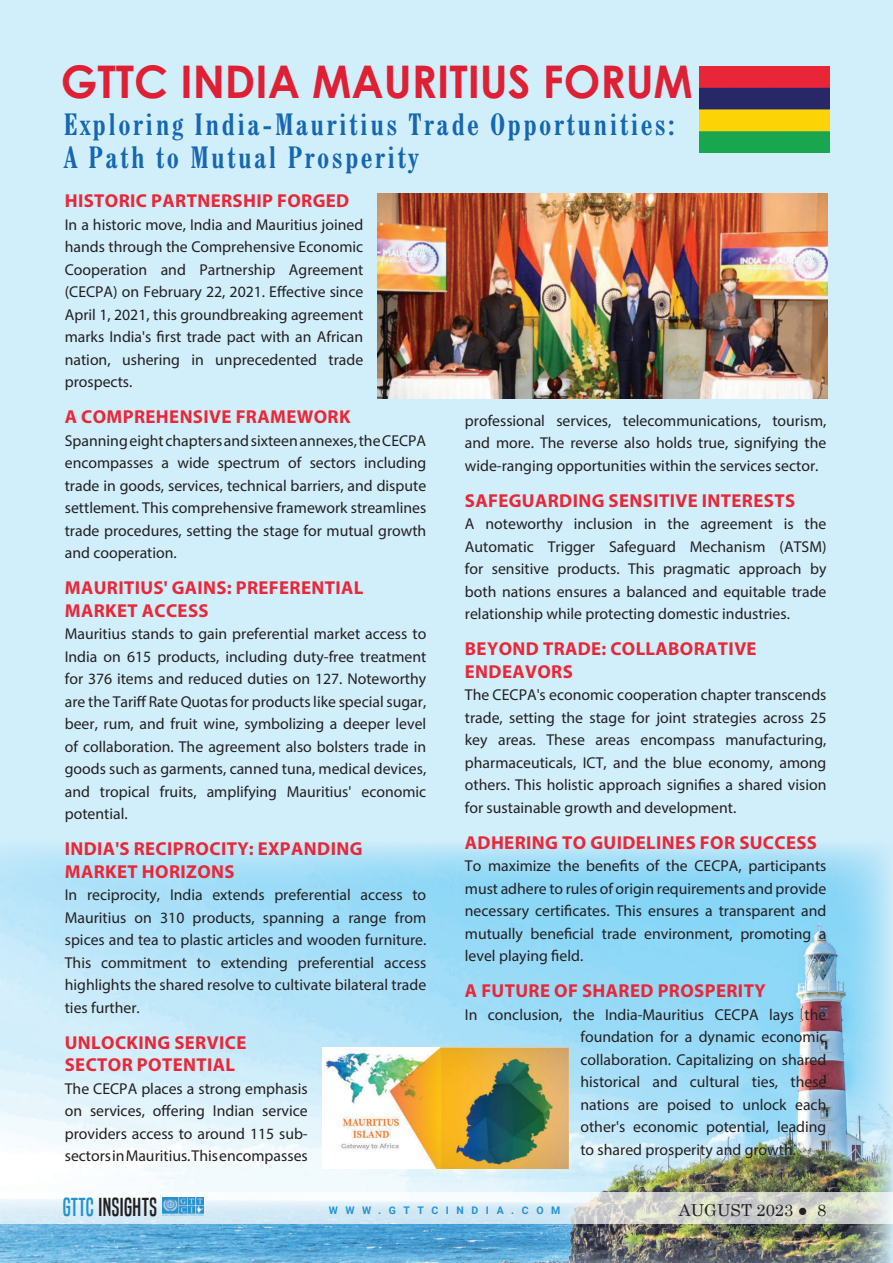
<style>
.page{position:relative;width:893px;height:1263px;background:#d1eefb}
.page>*{position:absolute;margin:0;border:0;box-sizing:border-box;transform-origin:0 0}
.t1{font:700 45px "Century Gothic";color:#df1f33}
.t2{font:700 condensed 30px/33px "Century Schoolbook BT";letter-spacing:.1em;color:#1567b2}
.t3{font:24.3px "Built Titling Rg";letter-spacing:.02em;color:#231f20}
.t4{font:700 18.75px/22.5px "Myriad Pro";letter-spacing:.02em;color:#ea2738}
.t5{font:16.5px "Century Schoolbook";color:#231f20}
.t6{font:15.75px/22.5px "Myriad Pro";color:#231f20;text-align:justify}
.t7{font:700 10.5px "Roboto";letter-spacing:.72em;color:#2592d0}
.s1{color:#2492d0}
</style>
<div class="page">
<img style="left:0;top:844px;width:893px;height:419px">
<img style="left:700px;top:66px;width:129px;height:86px">
<img style="left:377px;top:193px;width:451px;height:206px">
<img style="left:322px;top:1047px;width:246px;height:121px">
<svg style="left:0;top:1192px;width:893px;height:31px"></svg>
<img style="left:162px;top:1197px;width:41px;height:18px">
<h1 class="t1" style="left:61px;top:56px;width:634px">GTTC INDIA MAURITIUS FORUM</h1>
<h2 class="t2" style="left:64px;top:110px;width:612px">Exploring India-Mauritius Trade Opportunities:<br>A Path to Mutual Prosperity</h2>
<p class="t4" style="left:65px;top:191px;width:286px">HISTORIC PARTNERSHIP FORGED</p>
<p class="t6" style="left:65px;top:214px;width:300px">In a historic move, India and Mauritius joined hands through the Comprehensive Economic Cooperation and Partnership Agreement (CECPA) on February 22, 2021. Effective since April 1, 2021, this groundbreaking agreement marks India's first trade pact with an African nation, ushering in unprecedented trade prospects.</p>
<p class="t4" style="left:65px;top:407px;width:287px">A COMPREHENSIVE FRAMEWORK</p>
<p class="t6" style="left:65px;top:430px;width:363px">Spanning eight chapters and sixteen annexes, the CECPA encompasses a wide spectrum of sectors including trade in goods, services, technical barriers, and dispute settlement. This comprehensive framework streamlines trade procedures, setting the stage for mutual growth and cooperation.</p>
<p class="t4" style="left:65px;top:578px;width:300px">MAURITIUS' GAINS: PREFERENTIAL<br>MARKET ACCESS</p>
<p class="t6" style="left:65px;top:624px;width:363px">Mauritius stands to gain preferential market access to India on 615 products, including duty-free treatment for 376 items and reduced duties on 127. Noteworthy are the Tariff Rate Quotas for products like special sugar, beer, rum, and fruit wine, symbolizing a deeper level of collaboration. The agreement also bolsters trade in goods such as garments, canned tuna, medical devices, and tropical fruits, amplifying Mauritius' economic potential.</p>
<p class="t4" style="left:65px;top:839px;width:299px">INDIA'S RECIPROCITY: EXPANDING<br>MARKET HORIZONS</p>
<p class="t6" style="left:65px;top:885px;width:363px">In reciprocity, India extends preferential access to Mauritius on 310 products, spanning a range from spices and tea to plastic articles and wooden furniture.<br>This commitment to extending preferential access highlights the shared resolve to cultivate bilateral trade ties further.</p>
<p class="t4" style="left:65px;top:1033px;width:183px">UNLOCKING SERVICE<br>SECTOR POTENTIAL</p>
<p class="t6" style="left:65px;top:1078px;width:245px">The CECPA places a strong emphasis on services, offering Indian service providers access to around 115 sub&shy;sectors in Mauritius. This encompasses</p>
<p class="t6" style="left:465px;top:410px;width:363px">professional services, telecommunications, tourism, and more. The reverse also holds true, signifying the wide-ranging opportunities within the services sector.</p>
<p class="t4" style="left:465px;top:491px;width:332px">SAFEGUARDING SENSITIVE INTERESTS</p>
<p class="t6" style="left:465px;top:514px;width:363px">A noteworthy inclusion in the agreement is the Automatic Trigger Safeguard Mechanism (ATSM) for sensitive products. This pragmatic approach by both nations ensures a balanced and equitable trade relationship while protecting domestic industries.</p>
<p class="t4" style="left:465px;top:639px;width:293px">BEYOND TRADE: COLLABORATIVE<br>ENDEAVORS</p>
<p class="t6" style="left:465px;top:685px;width:363px">The CECPA's economic cooperation chapter transcends trade, setting the stage for joint strategies across 25 key areas. These areas encompass manufacturing, pharmaceuticals, ICT, and the blue economy, among others. This holistic approach signifies a shared vision for sustainable growth and development.</p>
<p class="t4" style="left:465px;top:833px;width:354px">ADHERING TO GUIDELINES FOR SUCCESS</p>
<p class="t6" style="left:465px;top:856px;width:363px">To maximize the benefits of the CECPA, participants must adhere to rules of origin requirements and provide necessary certificates. This ensures a transparent and mutually beneficial trade environment, promoting a level playing field.</p>
<p class="t4" style="left:465px;top:981px;width:302px">A FUTURE OF SHARED PROSPERITY</p>
<p class="t6" style="left:580px;top:1004px;width:248px;text-indent:-115px">In conclusion, the India-Mauritius CECPA lays the foundation for a dynamic economic collaboration. Capitalizing on shared historical and cultural ties, these nations are poised to unlock each other's economic potential, leading to shared prosperity and growth.</p>
<h3 class="t3" style="left:63px;top:1193px;width:96px"><span class="s1">GTTC</span> INSIGHTS</h3>
<p class="t7" style="left:329px;top:1205px;width:233px">WWW.GTTCINDIA.COM</p>
<p class="t5" style="left:679px;top:1196px;width:149px">AUGUST 2023 ● 8</p>
<p class="t7" style="left:331px;top:1201px;width:233px">WWW.GTTCINDIA.COM</p>
<p class="t5" style="left:681px;top:1196px;width:149px">AUGUST 2023 ● 8</p>
</div>
